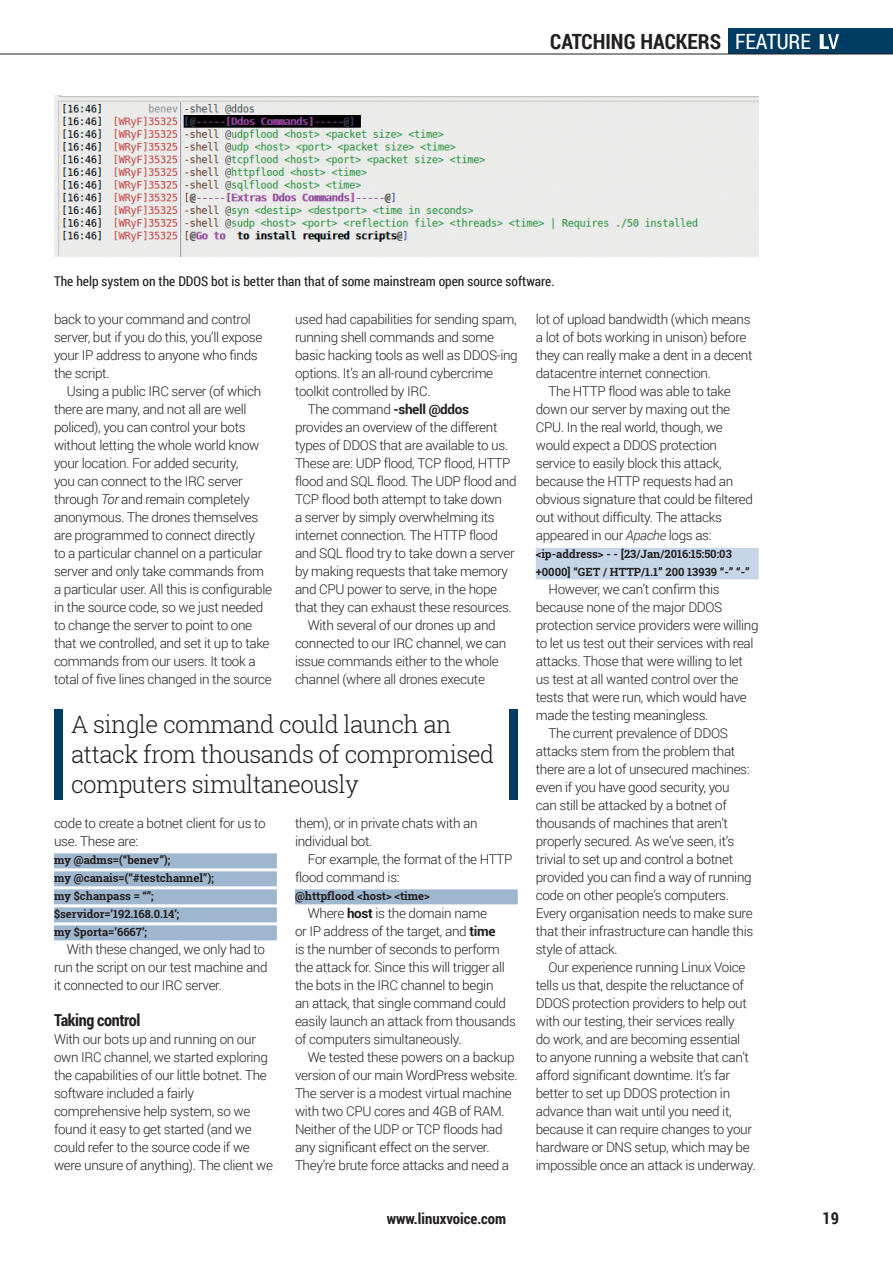
<style>
.page{position:relative;width:893px;height:1263px;background:#fff}
.page>*{position:absolute;margin:0;border:0;box-sizing:border-box;transform-origin:0 0}
.t1{font:300 24px/30px "Roboto Slab";letter-spacing:-.025em;color:#231f20}
.t2{font:700 21px "Roboto Condensed";color:#231f20}
.t3{font:700 16.5px "Roboto Condensed";letter-spacing:-.025em;color:#231f20}
.t4{font:700 15px "Roboto Condensed";color:#231f20}
.t5{font:300 13.5px/18px "Roboto";letter-spacing:-.025em;color:#231f20}
.t6{font:13.5px "Roboto Condensed";color:#231f20}
.t7{font:700 13.5px "Roboto";letter-spacing:-.025em;color:#231f20}
.t8{font:700 11.25px/18px "Roboto Slab";color:#231f20}
.s1{font-weight:400;color:#fff}
.s2{font-style:italic}
.s3{font-weight:300}
.s4{font-weight:700}
</style>
<div class="page">
<div style="left:728px;top:28px;width:165px;height:26px;background:#003b62"></div>
<hr style="left:0;top:54px;width:893px;height:1px;background:#231f20">
<svg style="left:820px;top:34px;width:19px;height:15px"></svg>
<div style="left:295px;top:889px;width:223px;height:15px;background:#9fb7ce"></div>
<div style="left:54px;top:853px;width:223px;height:15px;background:#9fb7ce"></div>
<div style="left:54px;top:871px;width:223px;height:15px;background:#9fb7ce"></div>
<div style="left:54px;top:889px;width:223px;height:15px;background:#9fb7ce"></div>
<div style="left:54px;top:907px;width:223px;height:15px;background:#9fb7ce"></div>
<div style="left:54px;top:925px;width:223px;height:15px;background:#9fb7ce"></div>
<div style="left:536px;top:548px;width:223px;height:31px;background:#c6d5e7"></div>
<div style="left:54px;top:710px;width:9px;height:90px;background:#003b62"></div>
<div style="left:509px;top:710px;width:9px;height:90px;background:#003b62"></div>
<img style="left:54px;top:96px;width:705px;height:160px">
<h2 class="t2" style="left:550px;top:27px;width:262px">CATCHING HACKERS <span class="s1">FEATURE</span></h2>
<p class="t6" style="left:54px;top:271px;width:502px">The help system on the DDOS bot is better than that of some mainstream open source software.</p>
<p class="t5" style="left:536px;top:310px;width:216px">lot of upload bandwidth (which means</p>
<p class="t5" style="left:536px;top:328px;width:212px">a lot of bots working in unison) before</p>
<p class="t5" style="left:536px;top:346px;width:218px">they can really make a dent in a decent</p>
<p class="t5" style="left:536px;top:364px;width:177px">datacentre internet connection.</p>
<p class="t5" style="left:549px;top:382px;width:184px">The HTTP flood was able to take</p>
<p class="t5" style="left:536px;top:400px;width:196px">down our server by maxing out the</p>
<p class="t5" style="left:536px;top:418px;width:189px">CPU. In the real world, though, we</p>
<p class="t5" style="left:536px;top:436px;width:183px">would expect a DDOS protection</p>
<p class="t5" style="left:536px;top:454px;width:187px">service to easily block this attack,</p>
<p class="t5" style="left:536px;top:472px;width:199px">because the HTTP requests had an</p>
<p class="t5" style="left:536px;top:490px;width:219px">obvious signature that could be filtered</p>
<p class="t5" style="left:536px;top:508px;width:188px">out without difficulty. The attacks</p>
<p class="t5" style="left:536px;top:526px;width:177px">appeared in our <span class="s2">Apache</span> logs as:</p>
<p class="t8" style="left:536px;top:545px;width:216px">&lt;ip-address&gt; - - [23/Jan/2016:15:50:03 +0000] “GET / HTTP/1.1” 200 13939 “-” “-”</p>
<p class="t5" style="left:549px;top:580px;width:173px">However, we can’t confirm this</p>
<p class="t5" style="left:536px;top:598px;width:188px">because none of the major DDOS</p>
<p class="t5" style="left:536px;top:616px;width:224px">protection service providers were willing</p>
<p class="t5" style="left:536px;top:634px;width:219px">to let us test out their services with real</p>
<p class="t5" style="left:536px;top:652px;width:209px">attacks. Those that were willing to let</p>
<p class="t5" style="left:536px;top:670px;width:204px">us test at all wanted control over the</p>
<p class="t5" style="left:536px;top:688px;width:213px">tests that were run, which would have</p>
<p class="t5" style="left:536px;top:706px;width:174px">made the testing meaningless.</p>
<p class="t5" style="left:549px;top:724px;width:181px">The current prevalence of DDOS</p>
<p class="t5" style="left:536px;top:742px;width:201px">attacks stem from the problem that</p>
<p class="t5" style="left:536px;top:760px;width:215px">there are a lot of unsecured machines:</p>
<p class="t5" style="left:536px;top:778px;width:195px">even if you have good security, you</p>
<p class="t5" style="left:536px;top:796px;width:193px">can still be attacked by a botnet of</p>
<p class="t5" style="left:536px;top:814px;width:194px">thousands of machines that aren’t</p>
<p class="t5" style="left:536px;top:832px;width:200px">properly secured. As we’ve seen, it’s</p>
<p class="t5" style="left:536px;top:850px;width:199px">trivial to set up and control a botnet</p>
<p class="t5" style="left:536px;top:868px;width:217px">provided you can find a way of running</p>
<p class="t5" style="left:536px;top:886px;width:195px">code on other people’s computers.</p>
<p class="t5" style="left:536px;top:904px;width:218px">Every organisation needs to make sure</p>
<p class="t5" style="left:536px;top:922px;width:219px">that their infrastructure can handle this</p>
<p class="t5" style="left:536px;top:940px;width:83px">style of attack.</p>
<p class="t5" style="left:549px;top:958px;width:198px">Our experience running Linux Voice</p>
<p class="t5" style="left:536px;top:976px;width:210px">tells us that, despite the reluctance of</p>
<p class="t5" style="left:536px;top:994px;width:213px">DDOS protection providers to help out</p>
<p class="t5" style="left:536px;top:1012px;width:201px">with our testing, their services really</p>
<p class="t5" style="left:536px;top:1030px;width:206px">do work, and are becoming essential</p>
<p class="t5" style="left:536px;top:1048px;width:215px">to anyone running a website that can’t</p>
<p class="t5" style="left:536px;top:1066px;width:196px">afford significant downtime. It’s far</p>
<p class="t5" style="left:536px;top:1084px;width:196px">better to set up DDOS protection in</p>
<p class="t5" style="left:536px;top:1102px;width:197px">advance than wait until you need it,</p>
<p class="t5" style="left:536px;top:1120px;width:218px">because it can require changes to your</p>
<p class="t5" style="left:536px;top:1138px;width:215px">hardware or DNS setup, which may be</p>
<p class="t5" style="left:536px;top:1156px;width:221px">impossible once an attack is underway.</p>
<p class="t5" style="left:295px;top:310px;width:223px">used had capabilities for sending spam,</p>
<p class="t5" style="left:295px;top:328px;width:200px">running shell commands and some</p>
<p class="t5" style="left:295px;top:346px;width:224px">basic hacking tools as well as DDOS-ing</p>
<p class="t5" style="left:295px;top:364px;width:200px">options. It’s an all-round cybercrime</p>
<p class="t5" style="left:295px;top:382px;width:137px">toolkit controlled by IRC.</p>
<p class="t7" style="left:308px;top:400px;width:163px"><span class="s3">The command</span> -shell @ddos</p>
<p class="t5" style="left:295px;top:418px;width:204px">provides an overview of the different</p>
<p class="t5" style="left:295px;top:436px;width:215px">types of DDOS that are available to us.</p>
<p class="t5" style="left:295px;top:454px;width:217px">These are: UDP flood, TCP flood, HTTP</p>
<p class="t5" style="left:295px;top:472px;width:223px">flood and SQL flood. The UDP flood and</p>
<p class="t5" style="left:295px;top:490px;width:209px">TCP flood both attempt to take down</p>
<p class="t5" style="left:295px;top:508px;width:201px">a server by simply overwhelming its</p>
<p class="t5" style="left:295px;top:526px;width:204px">internet connection. The HTTP flood</p>
<p class="t5" style="left:295px;top:544px;width:221px">and SQL flood try to take down a server</p>
<p class="t5" style="left:295px;top:562px;width:215px">by making requests that take memory</p>
<p class="t5" style="left:295px;top:580px;width:204px">and CPU power to serve, in the hope</p>
<p class="t5" style="left:295px;top:598px;width:218px">that they can exhaust these resources.</p>
<p class="t5" style="left:308px;top:616px;width:189px">With several of our drones up and</p>
<p class="t5" style="left:295px;top:634px;width:213px">connected to our IRC channel, we can</p>
<p class="t5" style="left:295px;top:652px;width:205px">issue commands either to the whole</p>
<p class="t5" style="left:295px;top:670px;width:192px">channel (where all drones execute</p>
<p class="t5" style="left:54px;top:310px;width:210px">back to your command and control server, but if you do this, you’ll expose your IP address to anyone who finds the script.</p>
<p class="t5" style="left:54px;top:382px;width:220px;text-indent:13px">Using a public IRC server (of which there are many, and not all are well policed), you can control your bots without letting the whole world know your location. For added security,<br>you can connect to the IRC server through <span class="s2">Tor</span> and remain completely anonymous. The drones themselves are programmed to connect directly<br>to a particular channel on a particular server and only take commands from a particular user. All this is configurable in the source code, so we just needed to change the server to point to one that we controlled, and set it up to take commands from our users. It took a total of five lines changed in the source</p>
<h1 class="t1" style="left:71px;top:708px;width:425px">A single command could launch an attack from thousands of compromised computers simultaneously</h1>
<p class="t5" style="left:295px;top:814px;width:184px">them), or in private chats with an individual bot.</p>
<p class="t5" style="left:295px;top:850px;width:219px;text-indent:13px">For example, the format of the HTTP flood command is:</p>
<p class="t8" style="left:295px;top:887px;width:136px">@httpflood &lt;host&gt; &lt;time&gt;</p>
<p class="t5" style="left:295px;top:904px;width:222px;text-indent:13px">Where <span class="s4">host</span> is the domain name<br>or IP address of the target, and <span class="s4">time<br></span>is the number of seconds to perform the attack for. Since this will trigger all the bots in the IRC channel to begin<br>an attack, that single command could easily launch an attack from thousands of computers simultaneously.</p>
<p class="t5" style="left:295px;top:1048px;width:224px;text-indent:13px">We tested these powers on a backup version of our main WordPress website.<br>The server is a modest virtual machine with two CPU cores and 4GB of RAM.<br>Neither of the UDP or TCP floods had any significant effect on the server.<br>They’re brute force attacks and need a</p>
<p class="t5" style="left:54px;top:814px;width:213px">code to create a botnet client for us to use. These are:</p>
<p class="t8" style="left:54px;top:851px;width:161px">my @adms=(“benev”);<br>my @canais=(“#testchannel”); my $chanpass = “”; $servidor=’192.168.0.14’;<br>my $porta=’6667’;</p>
<p class="t5" style="left:54px;top:940px;width:215px;text-indent:13px">With these changed, we only had to run the script on our test machine and it connected to our IRC server.</p>
<p class="t3" style="left:54px;top:1009px;width:88px">Taking control</p>
<p class="t5" style="left:54px;top:1030px;width:220px">With our bots up and running on our own IRC channel, we started exploring the capabilities of our little botnet. The software included a fairly comprehensive help system, so we found it easy to get started (and we could refer to the source code if we were unsure of anything). The client we</p>
<p class="t4" style="left:387px;top:1208px;width:121px">www.linuxvoice.com</p>
<p class="t3" style="left:822px;top:1207px;width:18px">19</p>
</div>
